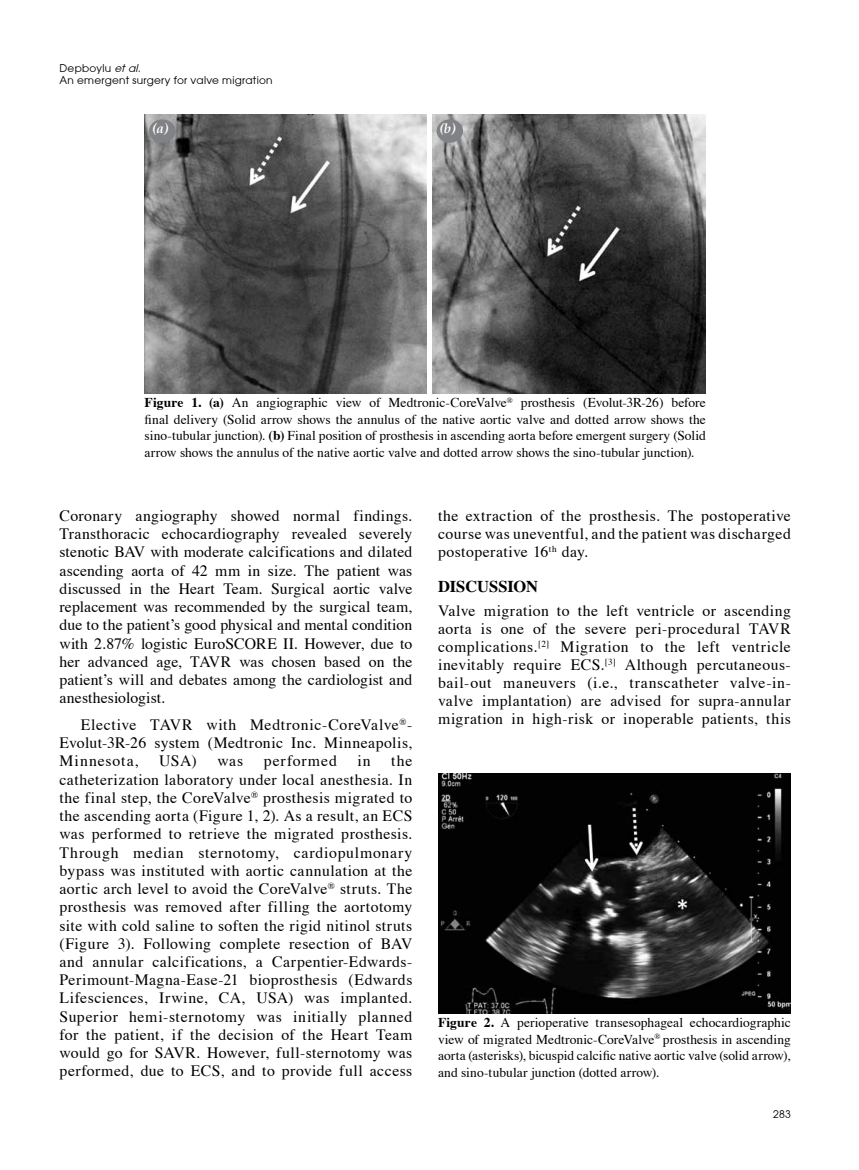
<style>
.page{position:relative;width:859px;height:1170px;background:#fff}
.page>*{position:absolute;margin:0;border:0;box-sizing:border-box;transform-origin:0 0}
.t1{font:700 16.5px "Times";letter-spacing:-.005em;color:#000}
.t2{font:15.75px/18.1px "Times";letter-spacing:.025em;color:#000;text-align:justify}
.t3{font:15.75px "Times";letter-spacing:.06em;color:#000}
.t4{font:13.5px/16.5px "Times";color:#000;text-align:justify}
.t5{font:italic 700 13.5px "Palatino";color:#fff}
.t6{font:10.5px/12.6px "Avant Garde";letter-spacing:.03em;color:#000}
.s1{font-style:italic}
.s2{font-weight:700}
</style>
<div class="page">
<img style="left:438px;top:773px;width:353px;height:240px">
<img style="left:145px;top:115px;width:282px;height:278px">
<img style="left:432px;top:115px;width:274px;height:278px">
<div style="left:149px;top:119px;width:27px;height:24px;background:#808285;border-radius:50%"></div>
<div style="left:437px;top:119px;width:26px;height:24px;background:#808285;border-radius:50%"></div>
<p class="t6" style="left:60px;top:61px;width:215px">Depboylu <span class="s1">etal.<br></span>An emergent surgery for valve migration</p>
<p class="t5" style="left:152px;top:121px;width:18px">(a)</p>
<p class="t5" style="left:440px;top:121px;width:17px">(b)</p>
<p class="t4" style="left:145px;top:394px;width:563px"><span class="s2">Figure 1. (a)</span> An angiographic view of Medtronic-CoreValve<sup>®</sup> prosthesis (Evolut-3R-26) before final delivery (Solid arrow shows the annulus of the native aortic valve and dotted arrow shows the sino-tubular junction). <span class="s2">(b)</span> Final position of prosthesis in ascending aorta before emergent surgery (Solid arrow shows the annulus of the native aortic valve and dotted arrow shows the sino-tubular junction).</p>
<p class="t2" style="left:60px;top:506px;width:354px">Coronary angiography showed normal findings.<br>Transthoracic echocardiography revealed severely stenotic BAV with moderate calcifications and dilated ascending aorta of 42 mm in size. The patient was discussed in the Heart Team. Surgical aortic valve replacement was recommended by the surgical team, due to the patient’s good physical and mental condition with 2.87% logistic EuroSCORE II. However, due to her advanced age, TAVR was chosen based on the patient’s will and debates among the cardiologist and anesthesiologist.</p>
<p class="t2" style="left:60px;top:715px;width:354px;text-indent:21px">Elective TAVR with Medtronic-CoreValve<sup>®</sup>- Evolut-3R-26 system (Medtronic Inc. Minneapolis, Minnesota,</p>
<p class="t2" style="left:159px;top:751px;width:39px">USA)</p>
<p class="t2" style="left:217px;top:751px;width:27px">was</p>
<p class="t3" style="left:264px;top:751px;width:75px">performed</p>
<p class="t2" style="left:357px;top:751px;width:15px">in</p>
<p class="t2" style="left:60px;top:751px;width:354px;text-indent:332px">the catheterization laboratory under local anesthesia. In the final step, the CoreValve<sup>®</sup> prosthesis migrated to the ascending aorta (Figure 1, 2). As a result, an ECS was performed to retrieve the migrated prosthesis.<br>Through median sternotomy, cardiopulmonary bypass was instituted with aortic cannulation at the aortic arch level to avoid the CoreValve<sup>®</sup> struts. The prosthesis was removed after filling the aortotomy site with cold saline to soften the rigid nitinol struts (Figure 3). Following complete resection of BAV and annular calcifications, a Carpentier-Edwards-Perimount-Magna-Ease-21 bioprosthesis (Edwards Lifesciences, Irwine, CA, USA) was implanted.<br>Superior hemi-sternotomy was initially planned for the patient, if the decision of the Heart Team would go for SAVR. However, full-sternotomy was performed, due to ECS, and to provide full access</p>
<p class="t2" style="left:438px;top:506px;width:354px">the extraction of the prosthesis. The postoperative course was uneventful, and the patient was discharged postoperative 16<sup>th</sup> day.</p>
<p class="t1" style="left:438px;top:570px;width:102px">DISCUSSION</p>
<p class="t2" style="left:438px;top:601px;width:354px">Valve migration to the left ventricle or ascending aorta is one of the severe peri-procedural TAVR complications.<sup>[2]</sup> Migration to the left ventricle inevitably require ECS.<sup>[3]</sup> Although percutaneous&shy;bail-out maneuvers (i.e., transcatheter valve-in&shy;valve implantation) are advised for supra-annular migration in high-risk or inoperable patients, this</p>
<p class="t4" style="left:438px;top:1014px;width:354px"><span class="s2">Figure 2.</span> A perioperative transesophageal echocardiographic view of migrated Medtronic-CoreValve<sup>®</sup> prosthesis in ascending aorta (asterisks), bicuspid calcific native aortic valve (solid arrow), and sino-tubular junction (dotted arrow).</p>
<p class="t6" style="left:773px;top:1107px;width:19px">283</p>
</div>
